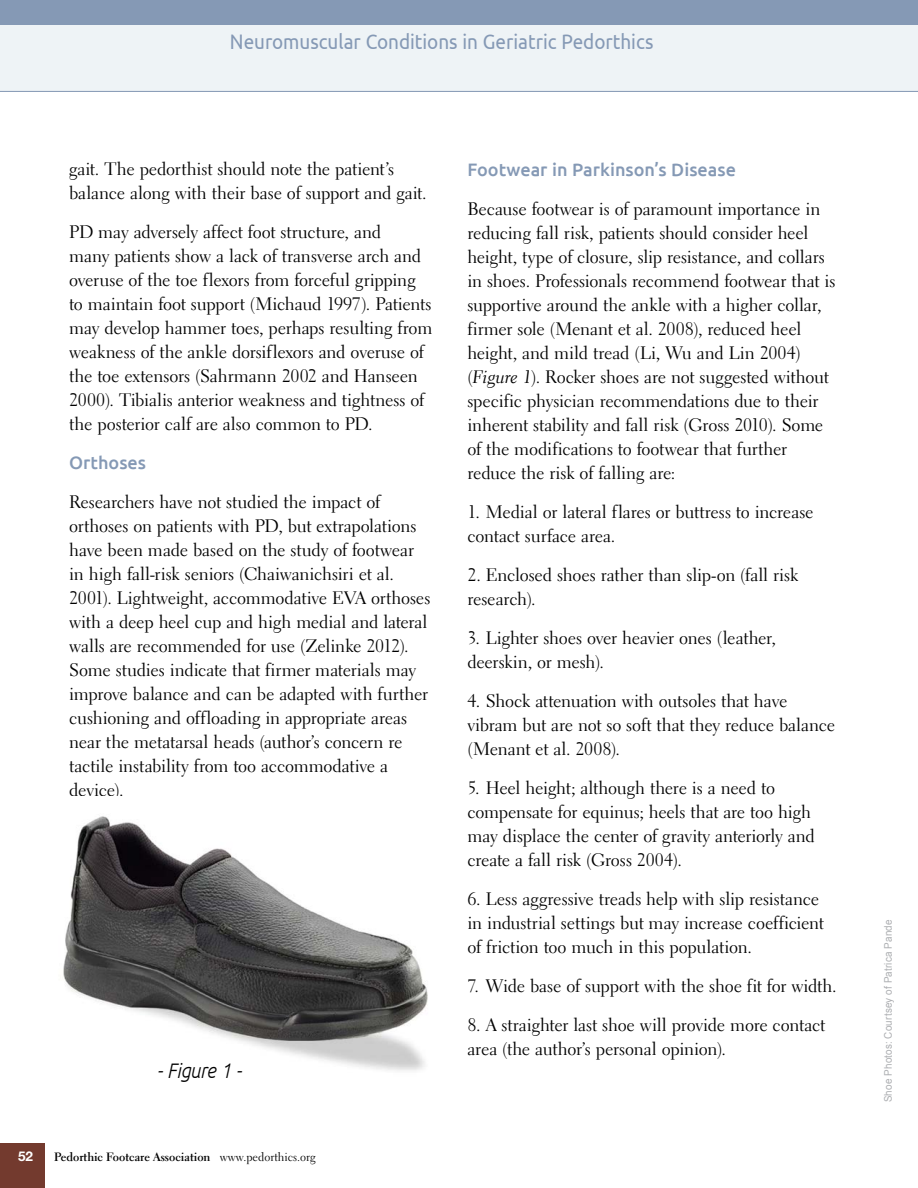
<style>
.page{position:relative;width:918px;height:1188px;background:#fff}
.page>*{position:absolute;margin:0;border:0;box-sizing:border-box;transform-origin:0 0}
.t1{font:21px "Ubuntu";color:#8599b5;scale:.9 1}
.t2{font:italic 300 21px "Ubuntu";letter-spacing:-.01em;color:#000;scale:.9 1}
.t3{font:18px/24px "Electra LT Std";letter-spacing:-.01em;color:#000}
.t4{font:500 18px "Ubuntu";color:#8599b5}
.t5{font:700 13.5px "Helvetica Neue LT Std";color:#fff}
.t6{font:700 12px "Electra LT Std";color:#000}
.t7{font:10.5px "Arial";letter-spacing:.015em;color:#adafb2;scale:.94 1}
.s1{font-weight:400}
.s2{font-family:"Electra LT Std Cursive"}
</style>
<div class="page">
<div style="left:0;top:1143px;width:45px;height:45px;background:#733a2e"></div>
<div style="left:0;top:24px;width:918px;height:68px;background:#eef3f6"></div>
<div style="left:0;top:0;width:918px;height:24px;background:#8599b5"></div>
<img style="left:63px;top:816px;width:365px;height:255px">
<p class="t1" style="left:230px;top:29px;width:472px">Neuromuscular Conditions in Geriatric Pedorthics</p>
<p class="t3" style="left:69px;top:157px;width:359px">gait. The pedorthist should note the patient’s balance along with their base of support and gait.</p>
<p class="t3" style="left:69px;top:220px;width:365px">PD may adversely affect foot structure, and<br>many patients show a lack of transverse arch and overuse of the toe flexors from forceful gripping to maintain foot support (Michaud 1997). Patients may develop hammer toes, perhaps resulting from weakness of the ankle dorsiflexors and overuse of the toe extensors (Sahrmann 2002 and Hanseen 2000). Tibialis anterior weakness and tightness of the posterior calf are also common to PD.</p>
<p class="t4" style="left:69px;top:452px;width:79px">Orthoses</p>
<p class="t3" style="left:69px;top:490px;width:363px">Researchers have not studied the impact of orthoses on patients with PD, but extrapolations have been made based on the study of footwear in high fall-risk seniors (Chaiwanichsiri et al.<br>2001). Lightweight, accommodative EVA orthoses with a deep heel cup and high medial and lateral walls are recommended for use (Zelinke 2012).<br>Some studies indicate that firmer materials may improve balance and can be adapted with further cushioning and offloading in appropriate areas near the metatarsal heads (author’s concern re tactile instability from too accommodative a device).</p>
<p class="t2" style="left:157px;top:1057px;width:95px">- Figure 1 -</p>
<p class="t5" style="left:18px;top:1148px;width:17px">52</p>
<p class="t6" style="left:54px;top:1149px;width:263px">Pedorthic Footcare Association <span class="s1">www.pedorthics.org</span></p>
<p class="t4" style="left:467px;top:158px;width:270px">Footwear in Parkinson’s Disease</p>
<p class="t3" style="left:467px;top:197px;width:369px">Because footwear is of paramount importance in reducing fall risk, patients should consider heel height, type of closure, slip resistance, and collars in shoes. Professionals recommend footwear that is supportive around the ankle with a higher collar, firmer sole (Menant et al. 2008), reduced heel height, and mild tread (Li, Wu and Lin 2004) (<span class="s2">Figure 1</span>). Rocker shoes are not suggested without specific physician recommendations due to their inherent stability and fall risk (Gross 2010). Some of the modifications to footwear that further reduce the risk of falling are:</p>
<p class="t3" style="left:467px;top:500px;width:348px">1. Medial or lateral flares or buttress to increase contact surface area.</p>
<p class="t3" style="left:467px;top:563px;width:333px">2. Enclosed shoes rather than slip-on (fall risk research).</p>
<p class="t3" style="left:467px;top:626px;width:310px">3. Lighter shoes over heavier ones (leather, deerskin, or mesh).</p>
<p class="t3" style="left:467px;top:689px;width:369px">4. Shock attenuation with outsoles that have vibram but are not so soft that they reduce balance (Menant et al. 2008).</p>
<p class="t3" style="left:467px;top:776px;width:349px">5. Heel height; although there is a need to compensate for equinus; heels that are too high may displace the center of gravity anteriorly and create a fall risk (Gross 2004).</p>
<p class="t3" style="left:467px;top:887px;width:358px">6. Less aggressive treads help with slip resistance in industrial settings but may increase coefficient of friction too much in this population.</p>
<p class="t3" style="left:467px;top:974px;width:371px">7. Wide base of support with the shoe fit for width.</p>
<p class="t3" style="left:467px;top:1013px;width:359px">8. A straighter last shoe will provide more contact area (the author’s personal opinion).</p>
<p class="t7" style="left:881px;top:1102px;width:196px;rotate:-90deg">Shoe Photos: Courtsey of Patrica Pande</p>
</div>
